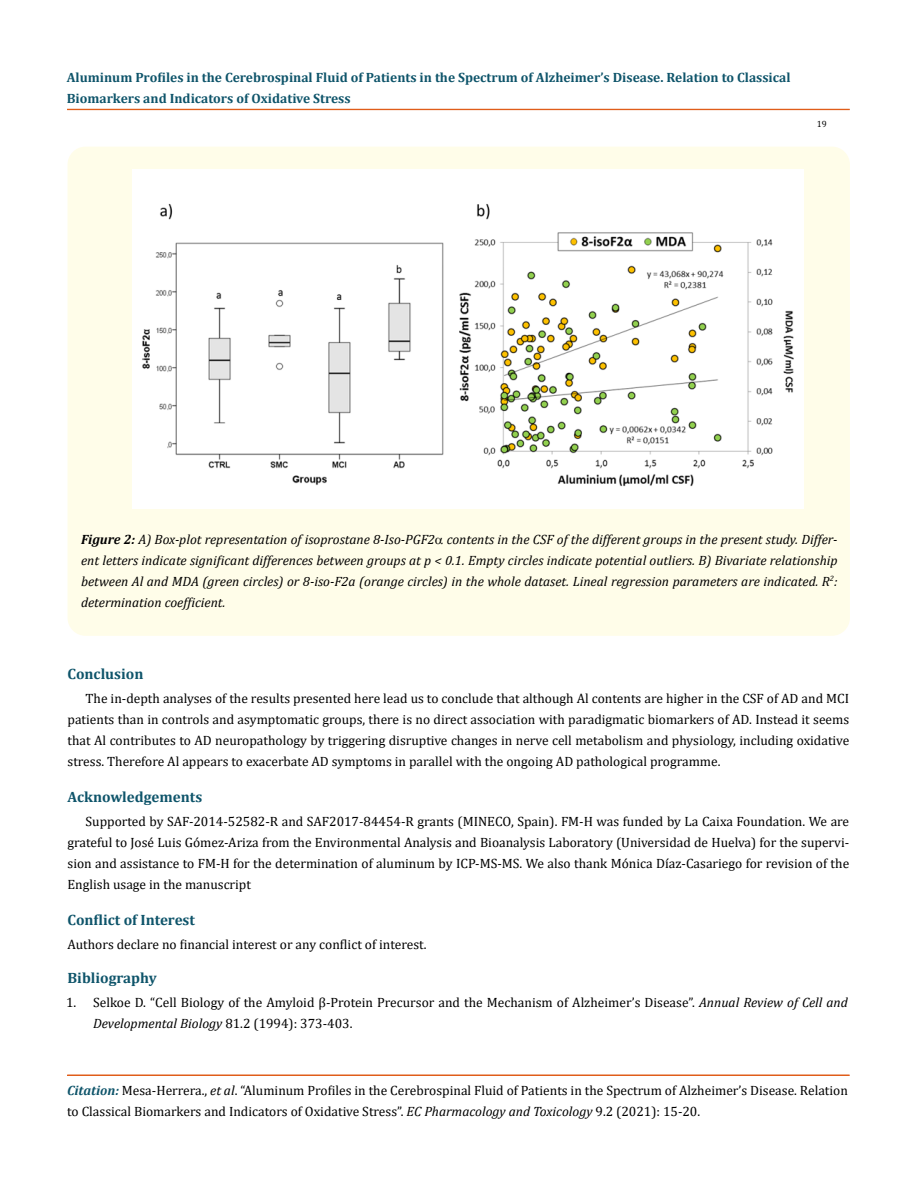
<style>
.page{position:relative;width:917px;height:1190px;background:#fff}
.page>*{position:absolute;margin:0;border:0;box-sizing:border-box;transform-origin:0 0}
.t1{font:700 15px "Cambria";color:#0e546a}
.t2{font:13.5px/21px "Cambria";color:#000}
.t3{font:italic 13.5px/21px "Cambria";color:#000;text-align:justify}
.t4{font:700 13.5px/21px "Cambria";color:#0e546a}
.t5{font:9px "Cambria";color:#000}
.s1{font-weight:700}
.s2{font-style:italic}
.s3{font-weight:700;font-style:italic;color:#0e546a}
</style>
<div class="page">
<div style="left:67px;top:109px;width:782px;height:1px;border:1px solid #e05d1a"></div>
<div style="left:67px;top:1075px;width:782px;height:1px;border:1px solid #e05d1a"></div>
<div style="left:68px;top:147px;width:781px;height:489px;background:#fffde9;border-radius:18px"></div>
<img style="left:132px;top:170px;width:671px;height:338px">
<p class="t4" style="left:67px;top:66px;width:725px">Aluminum Profiles in the Cerebrospinal Fluid of Patients in the Spectrum of Alzheimer’s Disease. Relation to Classical<br>Biomarkers and Indicators of Oxidative Stress</p>
<p class="t5" style="left:816px;top:118px;width:11px">19</p>
<p class="t3" style="left:81px;top:528px;width:758px"><span class="s1">Figure 2:</span> A) Box-plot representation of isoprostane 8-Iso-PGF2 contents in the CSF of the different groups in the present study. Differ&shy;ent letters indicate significant differences between groups at p &lt; 0.1. Empty circles indicate potential outliers. B) Bivariate relationship between Al and MDA (green circles) or 8-iso-F2a (orange circles) in the whole dataset. Lineal regression parameters are indicated. R<sup>2</sup>: determination coefficient.</p>
<p class="t1" style="left:68px;top:663px;width:77px">Conclusion</p>
<p class="t2" style="left:68px;top:688px;width:783px;text-align:justify;text-indent:18px">The in-depth analyses of the results presented here lead us to conclude that although Al contents are higher in the CSF of AD and MCI patients than in controls and asymptomatic groups, there is no direct association with paradigmatic biomarkers of AD. Instead it seems that Al contributes to AD neuropathology by triggering disruptive changes in nerve cell metabolism and physiology, including oxidative stress. Therefore Al appears to exacerbate AD symptoms in parallel with the ongoing AD pathological programme.</p>
<p class="t1" style="left:68px;top:786px;width:136px">Acknowledgements</p>
<p class="t2" style="left:68px;top:811px;width:783px;text-align:justify;text-indent:18px">Supported by SAF-2014-52582-R and SAF2017-84454-R grants (MINECO, Spain). FM-H was funded by La Caixa Foundation. We are grateful to José Luis Gómez-Ariza from the Environmental Analysis and Bioanalysis Laboratory (Universidad de Huelva) for the supervi&shy;sion and assistance to FM-H for the determination of aluminum by ICP-MS-MS. We also thank Mónica Díaz-Casariego for revision of the English usage in the manuscript</p>
<p class="t1" style="left:68px;top:909px;width:129px">Conflict of Interest</p>
<p class="t2" style="left:68px;top:934px;width:361px">Authors declare no financial interest or any conflict of interest.</p>
<p class="t1" style="left:68px;top:966px;width:91px">Bibliography</p>
<p class="t2" style="left:93px;top:991px;width:756px;text-indent:-27px">1. Selkoe D. “Cell Biology of the Amyloid β-Protein Precursor and the Mechanism of Alzheimer’s Disease”. <span class="s2">Annual Review of Cell and<br>Developmental Biology</span> 81.2 (1994): 373-403.</p>
<p class="t2" style="left:67px;top:1080px;width:782px"><span class="s3">Citation:</span> Mesa-Herrera., <span class="s2">et al</span>. “Aluminum Profiles in the Cerebrospinal Fluid of Patients in the Spectrum of Alzheimer’s Disease. Relation to Classical Biomarkers and Indicators of Oxidative Stress”. <span class="s2">EC Pharmacology and Toxicology</span> 9.2 (2021): 15-20.</p>
</div>
